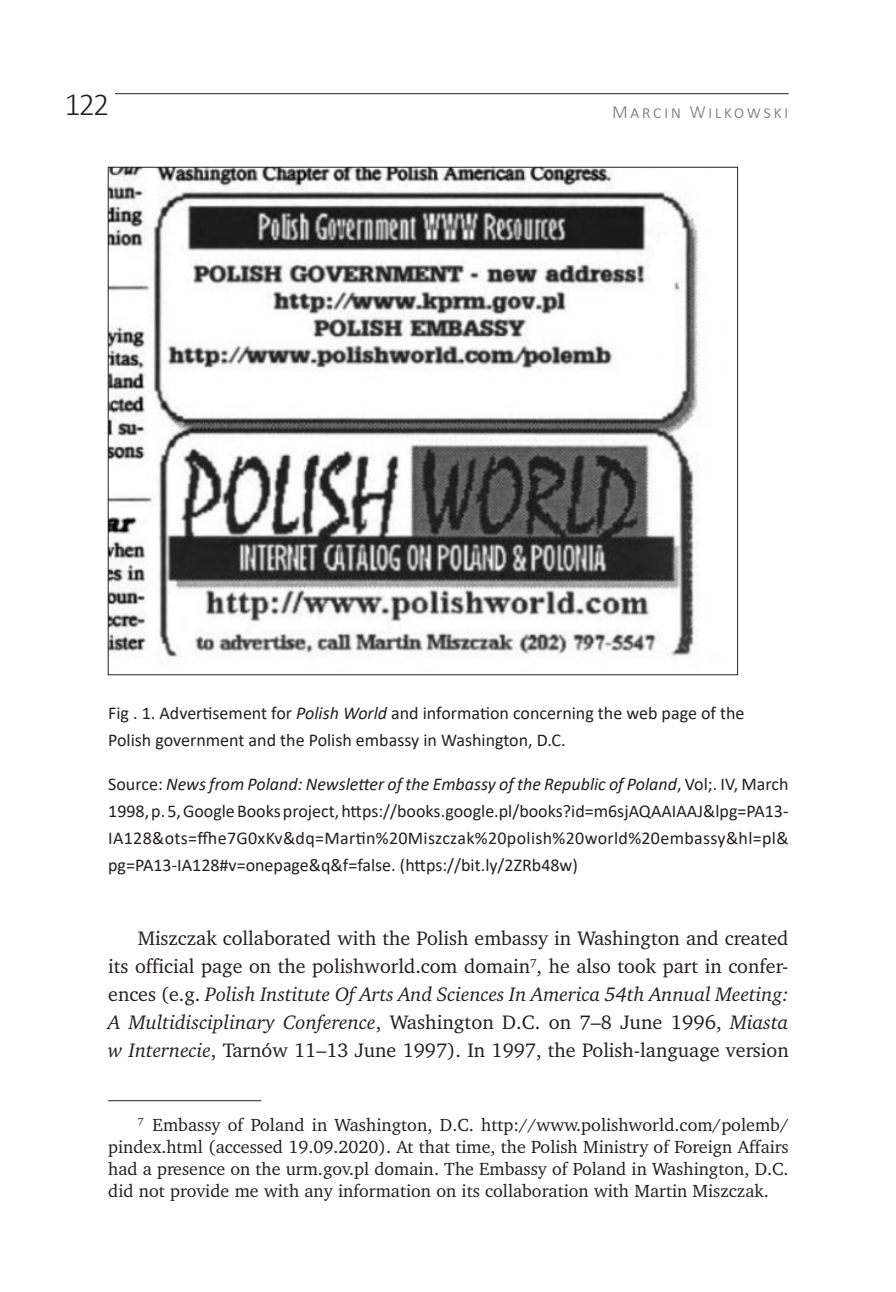
<style>
.page{position:relative;width:896px;height:1292px;background:#fff}
.page>*{position:absolute;margin:0;border:0;box-sizing:border-box;transform-origin:0 0}
.t1{font:300 32.6px "Calibri";color:#231f20}
.t2{font:20px/27.8px "Charter ITCPL";color:#231f20;text-align:justify}
.t3{font:300 18.6px "Calibri";letter-spacing:.13em;color:#76787b}
.t4{font:18px/27px "Calibri";color:#231f20}
.t5{font:18px/22px "Charter ITCPL";color:#231f20;text-align:justify}
.s1{font-style:italic}
</style>
<div class="page">
<hr style="left:115px;top:93px;width:674px;height:1px;background:#231f20">
<hr style="left:108px;top:1100px;width:153px;height:1px;background:#231f20">
<img style="left:110px;top:169px;width:588px;height:488px">
<h1 class="t1" style="left:65px;top:84px;width:46px">122</h1>
<p class="t3" style="left:612px;top:100px;width:178px">Marcin Wilkowski</p>
<p class="t4" style="left:108px;top:699px;width:638px">Fig . 1. Advertisement for <span class="s1">Polish World</span> and information concerning the web page of the<br>Polish government and the Polish embassy in Washington, D.C.</p>
<p class="t4" style="left:108px;top:770px;width:682px;text-align:justify">Source: <span class="s1">News from Poland: Newsletter of the Embassy of the Republic of Poland</span>, Vol;. IV, March 1998, p.5, Google Books project, https://books.google.pl/books?id=m6sjAQAAIAAJ&amp;lpg=PA13- IA128&amp;ots=ffhe7G0xKv&amp;dq=Martin%20Miszczak%20polish%20world%20embassy&amp;hl=pl&amp; pg=PA13-IA128#v=onepage&amp;q&amp;f=false. (https://bit.ly/2ZRb48w)</p>
<p class="t2" style="left:108px;top:924px;width:682px;text-indent:30px">Miszczak collaborated with the Polish embassy in Washington and created its official page on the polishworld.com domain<sup>7</sup>, he also took part in confer&shy;ences (e.g. <span class="s1">Polish Institute Of Arts And Sciences In America 54th Annual Meeting:<br>A Multidisciplinary Conference</span>, Washington D.C. on 7–8 June 1996, <span class="s1">Miasta w Internecie</span>, Tarnów 11–13 June 1997). In 1997, the Polish-language version</p>
<p class="t5" style="left:108px;top:1113px;width:682px;text-indent:29px"><sup>7</sup> Embassy of Poland in Washington, D.C. http://www.polishworld.com/polemb/ pindex.html (accessed 19.09.2020). At that time, the Polish Ministry of Foreign Affairs had a presence on the urm.gov.pl domain. The Embassy of Poland in Washington, D.C. did not provide me with any information on its collaboration with Martin Miszczak.</p>
</div>
